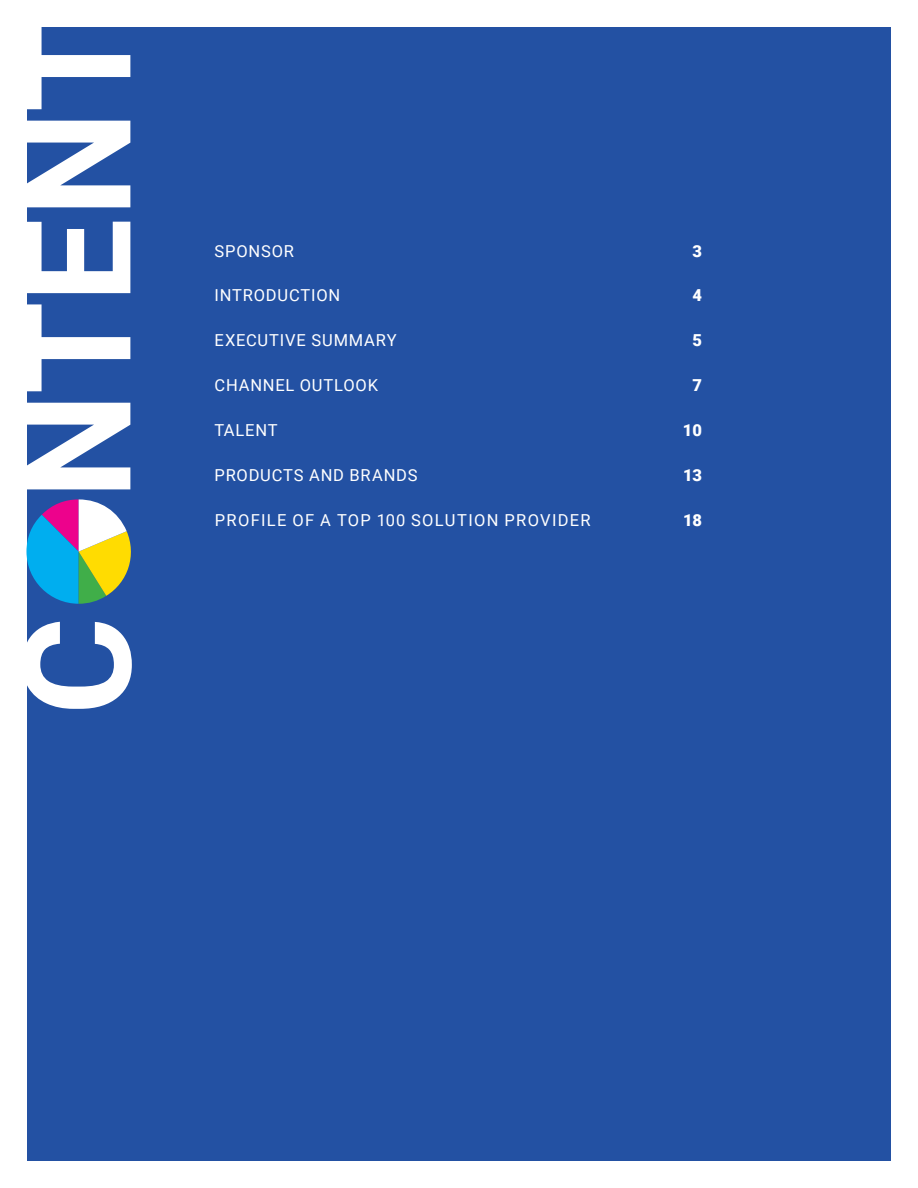
<style>
.page{position:relative;width:918px;height:1188px;background:#fff}
.page>*{position:absolute;margin:0;border:0;box-sizing:border-box;transform-origin:0 0}
.t1{font:700 150px "Roboto";letter-spacing:-.01em;color:#fff}
.t2{font:16.5px "Roboto";letter-spacing:.05em;color:#fff}
.t3{font:16.5px "Roboto";letter-spacing:.08em;color:#fff}
.t4{font:900 16.5px "Roboto";color:#fff}
</style>
<div class="page">
<div style="left:27px;top:27px;width:864px;height:1134px;background:#2351a3"></div>
<svg style="left:26px;top:499px;width:105px;height:105px"></svg>
<h1 class="t1" style="left:-28px;top:715px;width:697px;rotate:-90deg">C NTENT</h1>
<p class="t2" style="left:215px;top:239px;width:81px">SPONSOR</p>
<p class="t4" style="left:692px;top:239px;width:11px">3</p>
<p class="t2" style="left:215px;top:284px;width:127px">INTRODUCTION</p>
<p class="t4" style="left:692px;top:284px;width:11px">4</p>
<p class="t2" style="left:215px;top:329px;width:184px">EXECUTIVE SUMMARY</p>
<p class="t4" style="left:692px;top:329px;width:11px">5</p>
<p class="t2" style="left:215px;top:374px;width:165px">CHANNEL OUTLOOK</p>
<p class="t4" style="left:692px;top:374px;width:11px">7</p>
<p class="t2" style="left:215px;top:419px;width:65px">TALENT</p>
<p class="t4" style="left:683px;top:419px;width:21px">10</p>
<p class="t2" style="left:215px;top:464px;width:205px">PRODUCTS AND BRANDS</p>
<p class="t4" style="left:683px;top:464px;width:20px">13</p>
<p class="t3" style="left:215px;top:509px;width:377px">PROFILE OF A TOP 100 SOLUTION PROVIDER</p>
<p class="t4" style="left:683px;top:509px;width:20px">18</p>
</div>
